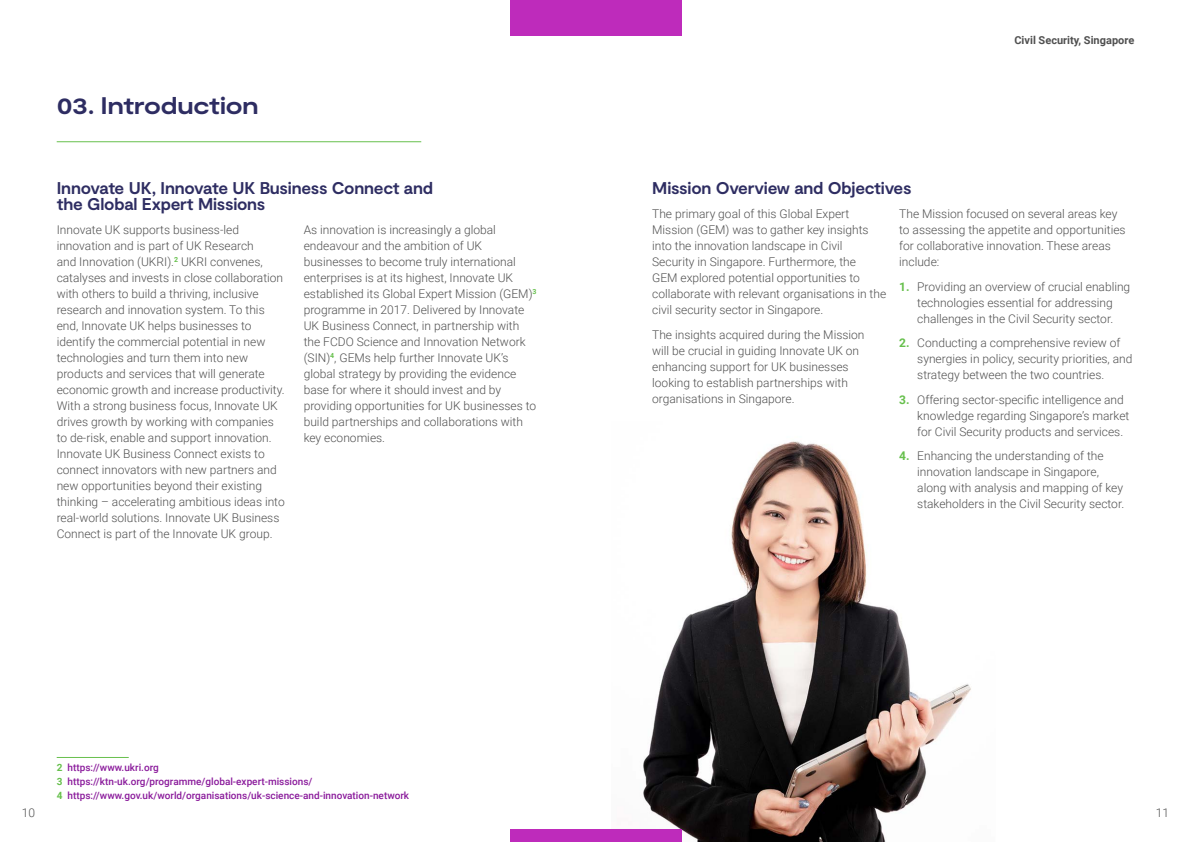
<style>
.page{position:relative;width:1191px;height:842px;background:#fff}
.page>*{position:absolute;margin:0;border:0;box-sizing:border-box;transform-origin:0 0}
.Large_Header__Statement_or_Pull_Quote{font:700 expanded 24px "Moderat";letter-spacing:-.005em;color:#2e2d62}
.t1{font:700 17px/16px "Moderat";letter-spacing:-.015em;color:#2e2d62}
.t2{font:300 12px/16px "Roboto";color:#505050}
.t3{font:700 11px "Roboto";color:#505050}
.Footnote_10pts{font:500 10px "Roboto";color:#8a1a9b}
.s1{font-weight:700;color:#67c04d}
</style>
<div class="page">
<img style="left:611px;top:441px;width:360px;height:401px">
<div style="left:510px;top:830px;width:172px;height:12px;background:#be2bbb"></div>
<hr style="left:57px;top:141px;width:364px;height:1px;background:#67c04d">
<div style="left:510px;top:0;width:172px;height:35px;background:#be2bbb"></div>
<hr style="left:57px;top:757px;width:72px;height:1px;background:#67c04d">
<p class="Large_Header__Statement_or_Pull_Quote" style="left:57px;top:92px;width:203px">03. Introduction</p>
<p class="t1" style="left:57px;top:181px;width:378px">Innovate UK, Innovate UK Business Connect and the Global Expert Missions</p>
<p class="t2" style="left:57px;top:221px;width:229px">Innovate UK supports business-led innovation and is part of UK Research<br>and Innovation (UKRI).<sup>2</sup> UKRI convenes, catalyses and invests in close collaboration with others to build a thriving, inclusive research and innovation system. To this end, Innovate UK helps businesses to identify the commercial potential in new technologies and turn them into new products and services that will generate economic growth and increase productivity.<br>With a strong business focus, Innovate UK drives growth by working with companies to de-risk, enable and support innovation.<br>Innovate UK Business Connect exists to connect innovators with new partners and new opportunities beyond their existing thinking – accelerating ambitious ideas into real-world solutions. Innovate UK Business Connect is part of the Innovate UK group.</p>
<p class="t2" style="left:304px;top:221px;width:234px">As innovation is increasingly a global endeavour and the ambition of UK businesses to become truly international enterprises is at its highest, Innovate UK established its Global Expert Mission (GEM)<sup>3 </sup>programme in 2017. Delivered by Innovate UK Business Connect, in partnership with the FCDO Science and Innovation Network (SIN)<sup>4</sup>, GEMs help further Innovate UK’s global strategy by providing the evidence base for where it should invest and by providing opportunities for UK businesses to build partnerships and collaborations with key economies.</p>
<p class="Footnote_10pts" style="left:57px;top:761px;width:104px"><span class="s1">2</span> https://www.ukri.org</p>
<p class="Footnote_10pts" style="left:57px;top:775px;width:257px"><span class="s1">3</span> https://ktn-uk.org/programme/global-expert-missions/</p>
<p class="Footnote_10pts" style="left:57px;top:789px;width:354px"><span class="s1">4</span> https://www.gov.uk/world/organisations/uk-science-and-innovation-network</p>
<p class="t3" style="left:1014px;top:32px;width:121px">Civil Security, Singapore</p>
<p class="t1" style="left:652px;top:181px;width:261px">Mission Overview and Objectives</p>
<p class="t2" style="left:652px;top:205px;width:235px">The primary goal of this Global Expert Mission (GEM) was to gather key insights into the innovation landscape in Civil Security in Singapore. Furthermore, the<br>GEM explored potential opportunities to collaborate with relevant organisations in the civil security sector in Singapore.</p>
<p class="t2" style="left:652px;top:326px;width:214px">The insights acquired during the Mission will be crucial in guiding Innovate UK on enhancing support for UK businesses looking to establish partnerships with organisations in Singapore.</p>
<p class="t2" style="left:899px;top:205px;width:228px">The Mission focused on several areas key to assessing the appetite and opportunities for collaborative innovation. These areas include:</p>
<p class="t2" style="left:899px;top:278px;width:232px;text-align:center"><span class="s1">1.</span> Providing an overview of crucial enabling technologies essential for addressing challenges in the Civil Security sector.</p>
<p class="t2" style="left:917px;top:334px;width:217px;text-indent:-18px"><span class="s1">2.</span> Conducting a comprehensive review of synergies in policy, security priorities, and strategy between the two countries.</p>
<p class="t2" style="left:917px;top:391px;width:214px;text-indent:-18px"><span class="s1">3.</span> Offering sector-specific intelligence and knowledge regarding Singapore’s market for Civil Security products and services.</p>
<p class="t2" style="left:917px;top:447px;width:208px;text-indent:-18px"><span class="s1">4.</span> Enhancing the understanding of the innovation landscape in Singapore, along with analysis and mapping of key stakeholders in the Civil Security sector.</p>
<p class="t2" style="left:22px;top:804px;width:15px">10</p>
<p class="t2" style="left:1156px;top:804px;width:15px">11</p>
</div>
